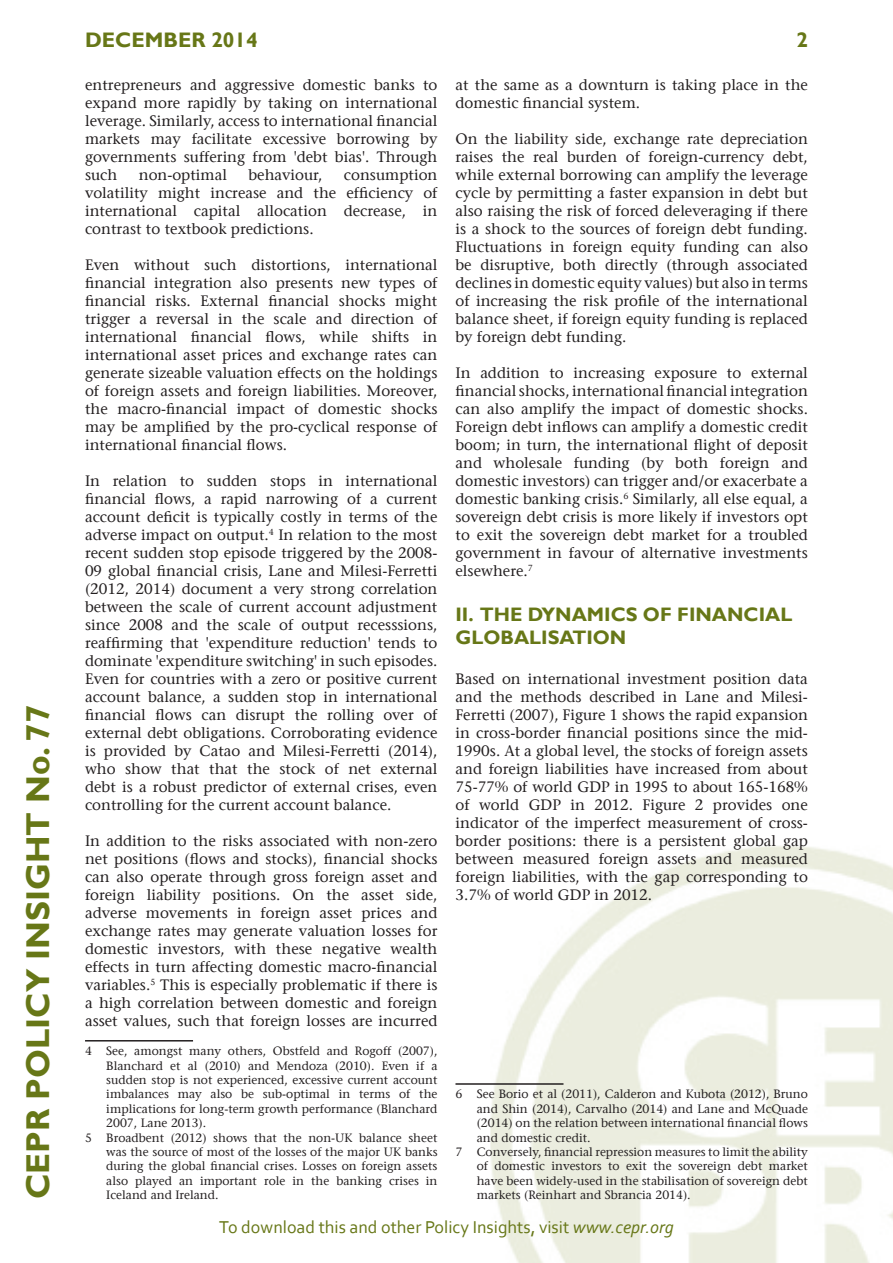
<style>
.page{position:relative;width:893px;height:1263px;background:#fff}
.page>*{position:absolute;margin:0;border:0;box-sizing:border-box;transform-origin:0 0}
.t1{font:700 33px "Gill Sans";color:#677717}
.t2{font:700 21px "Gill Sans";color:#677717}
.t3{font:700 19.5px/23.4px "Gill Sans";color:#677717}
.t4{font:18px "Corbel";color:#677717}
.t5{font:15px/18px "Stone Serif";color:#231f20;text-align:justify}
.t6{font:12px "Stone Serif";color:#231f20}
.s1{font-style:italic}
</style>
<div class="page">
<img style="left:490px;top:846px;width:403px;height:417px">
<hr style="left:85px;top:1040px;width:108px;height:1px;background:#231f20">
<hr style="left:455px;top:1083px;width:108px;height:2px;background:#231f20">
<h1 class="t1" style="left:18px;top:1199px;width:496px;rotate:-90deg">CEPR POLICY INSIGHT NO. 77</h1>
<h2 class="t2" style="left:85px;top:28px;width:32px">DECE</h2>
<h2 class="t2" style="left:145px;top:28px;width:115px">MBER 2014</h2>
<h2 class="t2" style="left:796px;top:28px;width:13px">2</h2>
<p class="t5" style="left:85px;top:76px;width:354px">entrepreneurs and aggressive domestic banks to expand more rapidly by taking on international leverage. Similarly, access to international financial markets may facilitate excessive borrowing by governments suffering from 'debt bias'. Through such</p>
<p class="t5" style="left:139px;top:166px;width:90px">non-optimal</p>
<p class="t5" style="left:248px;top:166px;width:76px">behaviour,</p>
<p class="t5" style="left:85px;top:166px;width:354px;text-indent:259px">consumption volatility might increase and the efficiency of international capital allocation decrease, in contrast to textbook predictions.</p>
<p class="t5" style="left:85px;top:256px;width:354px">Even without such distortions, international financial integration also presents new types of financial risks. External financial shocks might trigger a reversal in the scale and direction of international financial flows, while shifts in international asset prices and exchange rates can generate sizeable valuation effects on the holdings of foreign assets and foreign liabilities. Moreover, the macro-financial impact of domestic shocks may be amplified by the pro-cyclical response of international financial flows.</p>
<p class="t5" style="left:85px;top:472px;width:354px">In relation to sudden stops in international financial flows, a rapid narrowing of a current account deficit is typically costly in terms of the adverse impact on output.<sup>4</sup> In relation to the most recent sudden stop episode triggered by the 2008- 09 global financial crisis, Lane and Milesi-Ferretti (2012, 2014) document a very strong correlation between the scale of current account adjustment since 2008 and the scale of output recesssions, reaffirming that 'expenditure reduction' tends to dominate 'expenditure switching' in such episodes.<br>Even for countries with a zero or positive current account balance, a sudden stop in international financial flows can disrupt the rolling over of external debt obligations. Corroborating evidence is provided by Catao and Milesi-Ferretti (2014), who show that that the stock of net external debt is a robust predictor of external crises, even controlling for the current account balance.</p>
<p class="t5" style="left:85px;top:832px;width:354px">In addition to the risks associated with non-zero net positions (flows and stocks), financial shocks can also operate through gross foreign asset and foreign liability positions. On the asset side, adverse movements in foreign asset prices and exchange rates may generate valuation losses for domestic investors, with these negative wealth effects in turn affecting domestic macro-financial variables.<sup>5</sup> This is especially problematic if there is a high correlation between domestic and foreign asset values, such that foreign losses are incurred</p>
<p class="t6" style="left:85px;top:1044px;width:354px">4 See, amongst many others, Obstfeld and Rogoff (2007),</p>
<p class="t6" style="left:106px;top:1058px;width:333px">Blanchard et al (2010) and Mendoza (2010). Even if a</p>
<p class="t6" style="left:106px;top:1073px;width:333px">sudden stop is not experienced, excessive current account</p>
<p class="t6" style="left:106px;top:1087px;width:333px">imbalances may also be sub-optimal in terms of the</p>
<p class="t6" style="left:106px;top:1101px;width:333px">implications for long-term growth performance (Blanchard</p>
<p class="t6" style="left:106px;top:1116px;width:101px">2007, Lane 2013).</p>
<p class="t6" style="left:85px;top:1130px;width:354px">5 Broadbent (2012) shows that the non-UK balance sheet</p>
<p class="t6" style="left:106px;top:1145px;width:333px">was the source of most of the losses of the major UK banks</p>
<p class="t6" style="left:106px;top:1159px;width:333px">during the global financial crises. Losses on foreign assets</p>
<p class="t6" style="left:106px;top:1173px;width:333px">also played an important role in the banking crises in</p>
<p class="t6" style="left:106px;top:1188px;width:114px">Iceland and Ireland.</p>
<p class="t5" style="left:455px;top:76px;width:354px">at the same as a downturn is taking place in the domestic financial system.</p>
<p class="t5" style="left:455px;top:130px;width:354px">On the liability side, exchange rate depreciation raises the real burden of foreign-currency debt, while external borrowing can amplify the leverage cycle by permitting a faster expansion in debt but also raising the risk of forced deleveraging if there is a shock to the sources of foreign debt funding.<br>Fluctuations in foreign equity funding can also be disruptive, both directly (through associated declines in domestic equity values) but also in terms of increasing the risk profile of the international balance sheet, if foreign equity funding is replaced by foreign debt funding.</p>
<p class="t5" style="left:455px;top:364px;width:354px">In addition to increasing exposure to external financial shocks, international financial integration can also amplify the impact of domestic shocks.<br>Foreign debt inflows can amplify a domestic credit boom; in turn, the international flight of deposit and wholesale funding (by both foreign and domestic investors) can trigger and/or exacerbate a domestic banking crisis.<sup>6</sup> Similarly, all else equal, a sovereign debt crisis is more likely if investors opt to exit the sovereign debt market for a troubled government in favour of alternative investments elsewhere.<sup>7</sup></p>
<h3 class="t3" style="left:455px;top:603px;width:338px">II. THE DYNAMICS OF FINANCIAL<br>GLOBALISATION</h3>
<p class="t5" style="left:455px;top:670px;width:354px">Based on international investment position data and the methods described in Lane and Milesi-Ferretti (2007), Figure 1 shows the rapid expansion in cross-border financial positions since the mid-1990s. At a global level, the stocks of foreign assets and foreign liabilities have increased from about 75-77% of world GDP in 1995 to about 165-168% of world GDP in 2012. Figure 2 provides one indicator of the imperfect measurement of cross&shy;border positions: there is a persistent global gap between measured foreign assets and measured foreign liabilities, with the gap corresponding to 3.7% of world GDP in 2012.</p>
<p class="t6" style="left:455px;top:1087px;width:354px">6 See Borio et al (2011), Calderon and Kubota (2012), Bruno</p>
<p class="t6" style="left:477px;top:1101px;width:333px">and Shin (2014), Carvalho (2014) and Lane and McQuade</p>
<p class="t6" style="left:477px;top:1116px;width:333px">(2014) on the relation between international financial flows</p>
<p class="t6" style="left:477px;top:1130px;width:115px">and domestic credit.</p>
<p class="t6" style="left:455px;top:1145px;width:354px">7 Conversely, financial repression measures to limit the ability</p>
<p class="t6" style="left:477px;top:1159px;width:333px">of domestic investors to exit the sovereign debt market</p>
<p class="t6" style="left:477px;top:1173px;width:333px">have been widely-used in the stabilisation of sovereign debt</p>
<p class="t6" style="left:477px;top:1188px;width:215px">markets (Reinhart and Sbrancia 2014).</p>
<p class="t4" style="left:219px;top:1216px;width:456px">To download this and other Policy Insights, visit <span class="s1">www.cepr.org</span></p>
</div>
